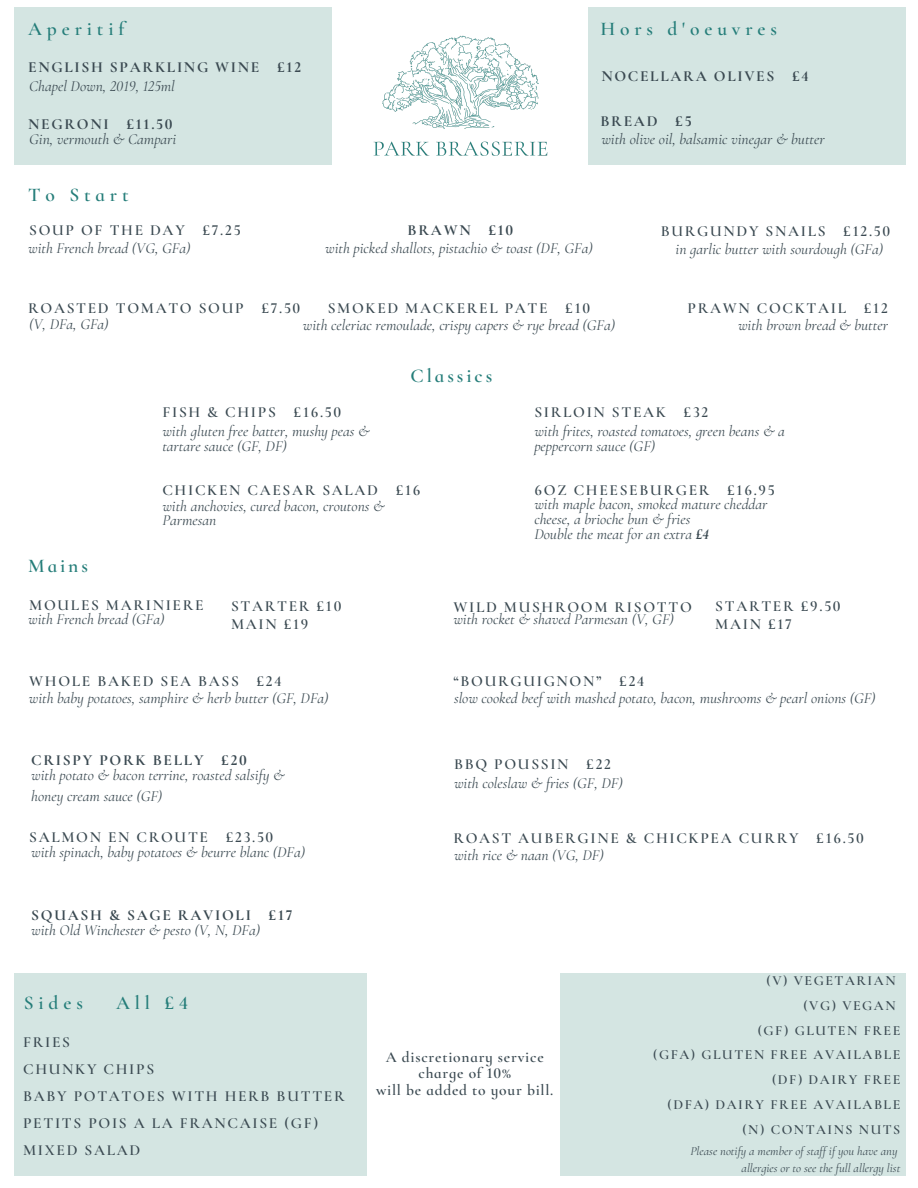
<style>
.page{position:relative;width:918px;height:1188px;background:#fff}
.page>*{position:absolute;margin:0;border:0;box-sizing:border-box;transform-origin:0 0}
.t1{font:600 19.5px "Cormorant Infant";letter-spacing:.25em;color:#247d79}
.t2{font:600 19.5px "Cormorant Infant";letter-spacing:.15em;color:#247d79}
.t3{font:italic 15.45px/14.7px "Cormorant Infant";color:#3a4951}
.t4{font:600 15.45px "Cormorant Infant";letter-spacing:.11em;color:#3a4951}
.t5{font:700 15.45px "Cormorant Infant";letter-spacing:.11em;color:#3a4951}
.t6{font:600 15.45px/16.8px "Cormorant Infant";letter-spacing:.05em;color:#3a4951;text-align:center}
.t7{font:600 13.95px "Cormorant Infant";letter-spacing:.11em;color:#3a4951}
.t8{font:italic 12.45px "Cormorant Infant";color:#3a4951}
.s1{font-weight:700}
</style>
<div class="page">
<div style="left:14px;top:7px;width:317px;height:158px;background:#d4e5e2"></div>
<div style="left:14px;top:974px;width:352px;height:202px;background:#d4e5e2"></div>
<div style="left:560px;top:974px;width:346px;height:202px;background:#d4e5e2"></div>
<div style="left:589px;top:7px;width:317px;height:157px;background:#d4e5e2"></div>
<img style="left:373px;top:35px;width:175px;height:121px">
<p class="t1" style="left:28px;top:17px;width:98px">Aperitif</p>
<p class="t5" style="left:28px;top:58px;width:275px">ENGLISH SPARKLING WINE £12</p>
<p class="t3" style="left:29px;top:78px;width:147px">Chapel Down, 2019, 125ml</p>
<p class="t5" style="left:28px;top:114px;width:146px">NEGRONI £11.50</p>
<p class="t3" style="left:29px;top:132px;width:149px">Gin, vermouth &amp; Campari</p>
<p class="t1" style="left:28px;top:183px;width:102px">To Start</p>
<p class="t4" style="left:29px;top:220px;width:213px">SOUP OF THE DAY £7.25</p>
<p class="t3" style="left:28px;top:240px;width:164px">with French bread (VG, GFa)</p>
<p class="t1" style="left:600px;top:17px;width:178px">Hors d'oeuvres</p>
<p class="t5" style="left:601px;top:67px;width:209px">NOCELLARA OLIVES £4</p>
<p class="t5" style="left:600px;top:112px;width:93px">BREAD £5</p>
<p class="t3" style="left:601px;top:132px;width:225px">with olive oil, balsamic vinegar &amp; butter</p>
<p class="t5" style="left:408px;top:221px;width:107px">BRAWN £10</p>
<p class="t3" style="left:325px;top:240px;width:269px">with picked shallots, pistachio &amp; toast (DF, GFa)</p>
<p class="t4" style="left:661px;top:221px;width:231px">BURGUNDY SNAILS £12.50</p>
<p class="t3" style="left:676px;top:242px;width:209px">in garlic butter with sourdough (GFa)</p>
<p class="t4" style="left:28px;top:298px;width:274px">ROASTED TOMATO SOUP £7.50</p>
<p class="t3" style="left:29px;top:317px;width:81px">(V, DFa, GFa)</p>
<p class="t4" style="left:328px;top:298px;width:264px">SMOKED MACKEREL PATE £10</p>
<p class="t3" style="left:303px;top:318px;width:314px">with celeriac remoulade, crispy capers &amp; rye bread (GFa)</p>
<p class="t2" style="left:411px;top:364px;width:83px">Classics</p>
<p class="t4" style="left:688px;top:299px;width:202px">PRAWN COCKTAIL £12</p>
<p class="t3" style="left:738px;top:318px;width:151px">with brown bread &amp; butter</p>
<p class="t4" style="left:162px;top:403px;width:180px">FISH &amp; CHIPS £16.50</p>
<p class="t3" style="left:162px;top:424px;width:209px">with gluten free batter, mushy peas &amp; tartare sauce (GF, DF)</p>
<p class="t4" style="left:534px;top:403px;width:176px">SIRLOIN STEAK £32</p>
<p class="t3" style="left:534px;top:424px;width:252px">with frites, roasted tomatoes, green beans &amp; a peppercorn sauce (GF)</p>
<p class="t4" style="left:162px;top:481px;width:260px">CHICKEN CAESAR SALAD £16</p>
<p class="t3" style="left:162px;top:498px;width:224px">with anchovies, cured bacon, croutons &amp;<br>Parmesan</p>
<p class="t4" style="left:535px;top:480px;width:242px">6OZ CHEESEBURGER £16.95</p>
<p class="t3" style="left:534px;top:497px;width:235px">with maple bacon, smoked mature cheddar cheese, a brioche bun &amp; fries</p>
<p class="t3" style="left:534px;top:526px;width:176px">Double the meat for an extra <span class="s1">£4</span></p>
<p class="t1" style="left:28px;top:554px;width:61px">Mains</p>
<p class="t4" style="left:29px;top:595px;width:176px">MOULES MARINIERE</p>
<p class="t3" style="left:28px;top:612px;width:138px">with French bread (GFa)</p>
<p class="t4" style="left:231px;top:597px;width:112px">STARTER £10</p>
<p class="t4" style="left:231px;top:615px;width:79px">MAIN £19</p>
<p class="t4" style="left:453px;top:598px;width:240px">WILD MUSHROOM RISOTTO</p>
<p class="t3" style="left:453px;top:612px;width:222px">with rocket &amp; shaved Parmesan (V, GF)</p>
<p class="t4" style="left:715px;top:597px;width:127px">STARTER £9.50</p>
<p class="t4" style="left:715px;top:615px;width:78px">MAIN £17</p>
<p class="t4" style="left:29px;top:672px;width:254px">WHOLE BAKED SEA BASS £24</p>
<p class="t3" style="left:29px;top:691px;width:301px">with baby potatoes, samphire &amp; herb butter (GF, DFa)</p>
<p class="t4" style="left:453px;top:672px;width:193px">“BOURGUIGNON” £24</p>
<p class="t3" style="left:454px;top:691px;width:423px">slow cooked beef with mashed potato, bacon, mushrooms &amp; pearl onions (GF)</p>
<p class="t5" style="left:31px;top:751px;width:217px">CRISPY PORK BELLY £20</p>
<p class="t3" style="left:31px;top:764px;width:255px;line-height:21.3px">with potato &amp; bacon terrine, roasted salsify &amp; honey cream sauce (GF)</p>
<p class="t4" style="left:454px;top:755px;width:159px">BBQ POUSSIN £22</p>
<p class="t3" style="left:454px;top:775px;width:170px">with coleslaw &amp; fries (GF, DF)</p>
<p class="t4" style="left:29px;top:828px;width:246px">SALMON EN CROUTE £23.50</p>
<p class="t3" style="left:31px;top:844px;width:275px">with spinach, baby potatoes &amp; beurre blanc (DFa)</p>
<p class="t4" style="left:453px;top:829px;width:412px">ROAST AUBERGINE &amp; CHICKPEA CURRY £16.50</p>
<p class="t3" style="left:454px;top:848px;width:151px">with rice &amp; naan (VG, DF)</p>
<p class="t5" style="left:31px;top:906px;width:263px">SQUASH &amp; SAGE RAVIOLI £17</p>
<p class="t3" style="left:31px;top:923px;width:230px">with Old Winchester &amp; pesto (V, N, DFa)</p>
<p class="t1" style="left:24px;top:991px;width:61px">Sides</p>
<p class="t1" style="left:116px;top:991px;width:74px">All £4</p>
<p class="t4" style="left:23px;top:1032px;width:48px">FRIES</p>
<p class="t4" style="left:23px;top:1059px;width:133px">CHUNKY CHIPS</p>
<p class="t4" style="left:23px;top:1086px;width:323px">BABY POTATOES WITH HERB BUTTER</p>
<p class="t4" style="left:23px;top:1113px;width:297px">PETITS POIS A LA FRANCAISE (GF)</p>
<p class="t4" style="left:23px;top:1140px;width:119px">MIXED SALAD</p>
<p class="t6" style="left:386px;top:1048px;width:159px">A discretionary service charge of 10%</p>
<p class="t6" style="left:376px;top:1082px;width:179px">will be added to your bill.</p>
<p class="t7" style="left:767px;top:972px;width:130px">(V) VEGETARIAN</p>
<p class="t7" style="left:803px;top:997px;width:94px">(VG) VEGAN</p>
<p class="t7" style="left:758px;top:1022px;width:144px">(GF) GLUTEN FREE</p>
<p class="t7" style="left:653px;top:1047px;width:249px">(GFA) GLUTEN FREE AVAILABLE</p>
<p class="t7" style="left:772px;top:1071px;width:130px">(DF) DAIRY FREE</p>
<p class="t7" style="left:668px;top:1096px;width:234px">(DFA) DAIRY FREE AVAILABLE</p>
<p class="t7" style="left:742px;top:1121px;width:159px">(N) CONTAINS NUTS</p>
<p class="t8" style="left:690px;top:1144px;width:209px">Please notify a member of staff if you have any</p>
<p class="t8" style="left:742px;top:1160px;width:160px">allergies or to see the full allergy list</p>
</div>
